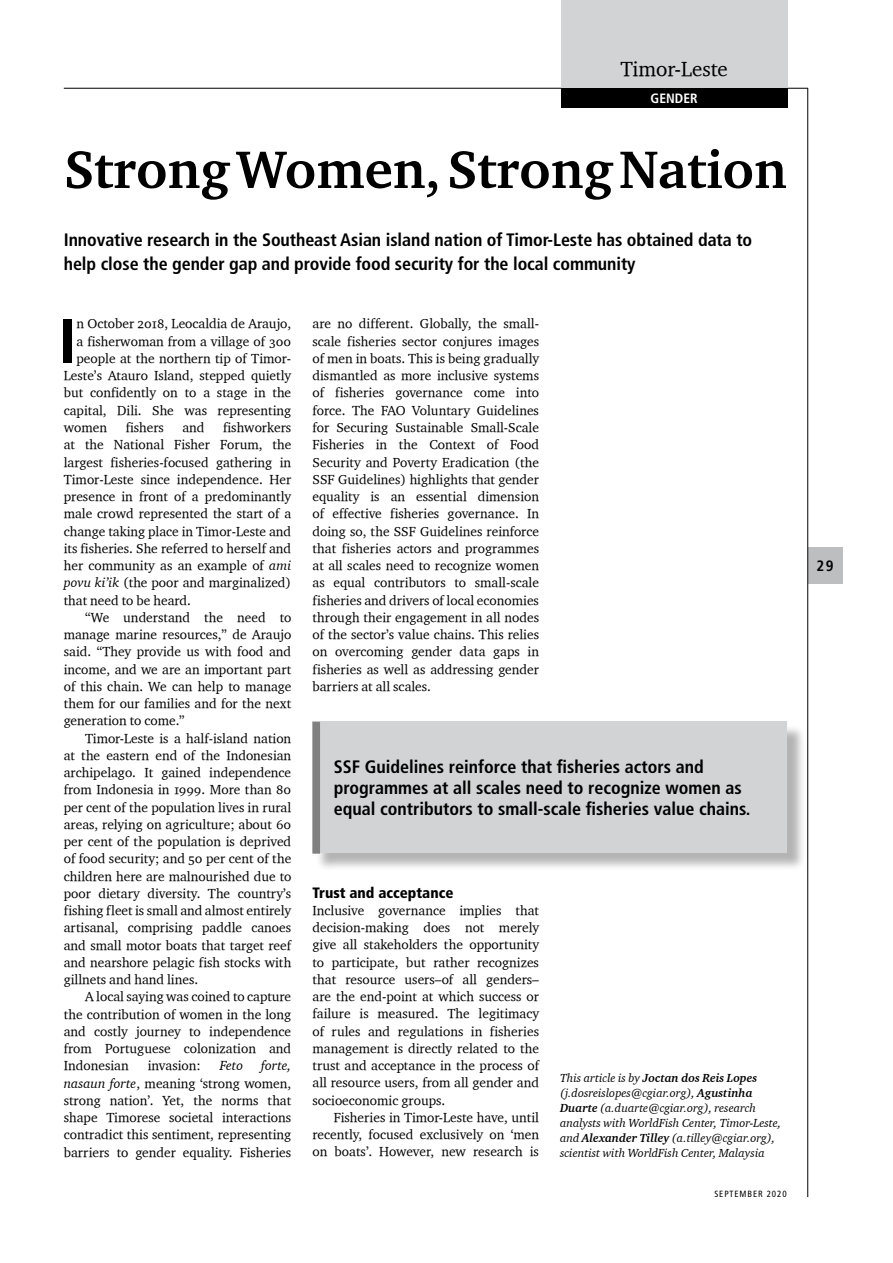
<style>
.page{position:relative;width:893px;height:1263px;background:#fff}
.page>*{position:absolute;margin:0;border:0;box-sizing:border-box;transform-origin:0 0}
.t1{font:700 condensed 63px "Frutiger LT Std";color:#000}
.t2{font:54px "Charter Bd OSITCTT Bold";color:#000}
.t3{font:21px "Charter OSITCTT";color:#000}
.t4{font:700 condensed 18px/21px "Frutiger LT Std";letter-spacing:-.005em;color:#000}
.t5{font:900 condensed 15px "Frutiger LT Std";color:#000}
.t6{font:700 condensed 15px "Frutiger LT Std";color:#000}
.t7{font:13.5px/17.2px "Charter OSITCTT";color:#000;text-align:justify}
.t8{font:13.5px "Charter OSITCTT Italic";letter-spacing:-.005em;color:#000}
.t9{font:700 condensed 13.5px "Frutiger LT Std";color:#fff}
.t10{font:12px/15px "Charter OSITCTT Italic";color:#000}
.t11{font:italic 12px "Charter Bd OSITCTT Bold";color:#000}
.t12{font:condensed 9px "Frutiger LT Std";letter-spacing:.1em;color:#000}
.s1{font-family:"Charter OSITCTT Italic"}
.s2{font-family:"Charter OSITCTT Italic";font-style:normal}
.s3{font-family:"Charter Bd OSITCTT Bold";font-style:italic}
</style>
<div class="page">
<div style="left:808px;top:547px;width:34px;height:36px;background:#bcbec0"></div>
<hr style="left:807px;top:88px;width:1px;height:1109px;background:#000">
<hr style="left:64px;top:88px;width:744px;height:1px;background:#000">
<div style="left:561px;top:88px;width:226px;height:20px;background:#000"></div>
<div style="left:561px;top:0;width:226px;height:88px;background:#d1d3d4"></div>
<div style="left:315px;top:724px;width:491px;height:148px;background:#000;opacity:.3"></div>
<div style="left:313px;top:722px;width:474px;height:131px;background:#d1d3d4"></div>
<div style="left:313px;top:722px;width:7px;height:132px;background:#808080"></div>
<h3 class="t3" style="left:620px;top:55px;width:109px">Timor-Leste</h3>
<p class="t9" style="left:651px;top:90px;width:33px">Gender</p>
<h2 class="t2" style="left:64px;top:136px;width:724px">Strong Women, Strong Nation</h2>
<h3 class="t4" style="left:64px;top:228px;width:690px;line-height:24px">Innovative research in the Southeast Asian island nation of Timor-Leste has obtained data to help close the gender gap and provide food security for the local community</h3>
<h1 class="t1" style="left:59px;top:304px;width:19px">I</h1>
<p class="t7" style="left:77px;top:315px;width:216px">n October 2018, Leocaldia de Araujo,</p>
<p class="t7" style="left:77px;top:332px;width:216px">a fisherwoman from a village of 300</p>
<p class="t7" style="left:77px;top:349px;width:216px">people at the northern tip of Timor-</p>
<p class="t7" style="left:64px;top:367px;width:229px">Leste’s Atauro Island, stepped quietly</p>
<p class="t7" style="left:64px;top:384px;width:229px">but confidently on to a stage in the</p>
<p class="t7" style="left:64px;top:401px;width:229px">capital, Dili. She was representing</p>
<p class="t7" style="left:64px;top:418px;width:45px">women</p>
<p class="t7" style="left:126px;top:418px;width:40px">fishers</p>
<p class="t7" style="left:182px;top:418px;width:24px">and</p>
<p class="t7" style="left:64px;top:418px;width:229px;text-indent:159px">fishworkers at the National Fisher Forum, the largest fisheries-focused gathering in Timor-Leste since independence. Her presence in front of a predominantly male crowd represented the start of a change taking place in Timor-Leste and its fisheries. She referred to herself and her community as an example of <span class="s1">ami povu ki’ik</span> (the poor and marginalized) that need to be heard.</p>
<p class="t7" style="left:64px;top:608px;width:229px;text-indent:21px">“We understand the need to manage marine resources,” de Araujo said. “They provide us with food and income, and we are an important part of this chain. We can help to manage them for our families and for the next generation to come.”</p>
<p class="t7" style="left:64px;top:729px;width:229px;text-indent:21px">Timor-Leste is a half-island nation at the eastern end of the Indonesian archipelago. It gained independence from Indonesia in 1999. More than 80 per cent of the population lives in rural areas, relying on agriculture; about 60 per cent of the population is deprived of food security; and 50 per cent of the children here are malnourished due to poor dietary diversity. The country’s fishing fleet is small and almost entirely artisanal, comprising paddle canoes and small motor boats that target reef and nearshore pelagic fish stocks with gillnets and hand lines.</p>
<p class="t7" style="left:64px;top:988px;width:229px;text-indent:21px">A local saying was coined to capture the contribution of women in the long and costly journey to independence from Portuguese colonization and Indonesian</p>
<p class="t7" style="left:148px;top:1057px;width:55px">invasion:</p>
<p class="t8" style="left:220px;top:1057px;width:25px">Feto</p>
<p class="t8" style="left:261px;top:1057px;width:32px">forte,</p>
<p class="t7" style="left:64px;top:1074px;width:229px"><span class="s1">nasaun forte</span>, meaning ‘strong women, strong nation’. Yet, the norms that shape Timorese societal interactions contradict this sentiment, representing barriers to gender equality. Fisheries</p>
<p class="t7" style="left:313px;top:315px;width:228px">are no different. Globally, the small&shy;scale fisheries sector conjures images of men in boats. This is being gradually dismantled as more inclusive systems of fisheries governance come into force. The FAO Voluntary Guidelines for Securing Sustainable Small-Scale Fisheries in the Context of Food Security and Poverty Eradication (the SSF Guidelines) highlights that gender equality is an essential dimension of effective fisheries governance. In doing so, the SSF Guidelines reinforce that fisheries actors and programmes at all scales need to recognize women as equal contributors to small-scale fisheries and drivers of local economies through their engagement in all nodes of the sector’s value chains. This relies on overcoming gender data gaps in fisheries as well as addressing gender barriers at all scales.</p>
<h3 class="t4" style="left:334px;top:756px;width:418px">SSF Guidelines reinforce that fisheries actors and programmes at all scales need to recognize women as equal contributors to small-scale fisheries value chains.</h3>
<p class="t5" style="left:313px;top:883px;width:142px">Trust and acceptance</p>
<p class="t7" style="left:313px;top:901px;width:228px">Inclusive governance implies that decision-making does not merely give all stakeholders the opportunity to participate, but rather recognizes that resource users–of all genders– are the end-point at which success or failure is measured. The legitimacy of rules and regulations in fisheries management is directly related to the trust and acceptance in the process of all resource users, from all gender and socioeconomic groups.</p>
<p class="t7" style="left:313px;top:1108px;width:228px;text-indent:21px">Fisheries in Timor-Leste have, until recently, focused exclusively on ‘men on boats’. However, new research is</p>
<p class="t11" style="left:560px;top:1070px;width:199px"><span class="s2">This article is by</span> Joctan dos Reis Lopes</p>
<p class="t10" style="left:560px;top:1085px;width:223px">(j.dosreislopes@cgiar.org), <span class="s3">Agustinha Duarte</span> (a.duarte@cgiar.org), research analysts with WorldFish Center, Timor-Leste, and <span class="s3">Alexander Tilley</span> (a.tilley@cgiar.org), scientist with WorldFish Center, Malaysia</p>
<p class="t12" style="left:714px;top:1189px;width:74px">SEPTEMBER 2020</p>
<p class="t6" style="left:817px;top:557px;width:19px">29</p>
</div>
